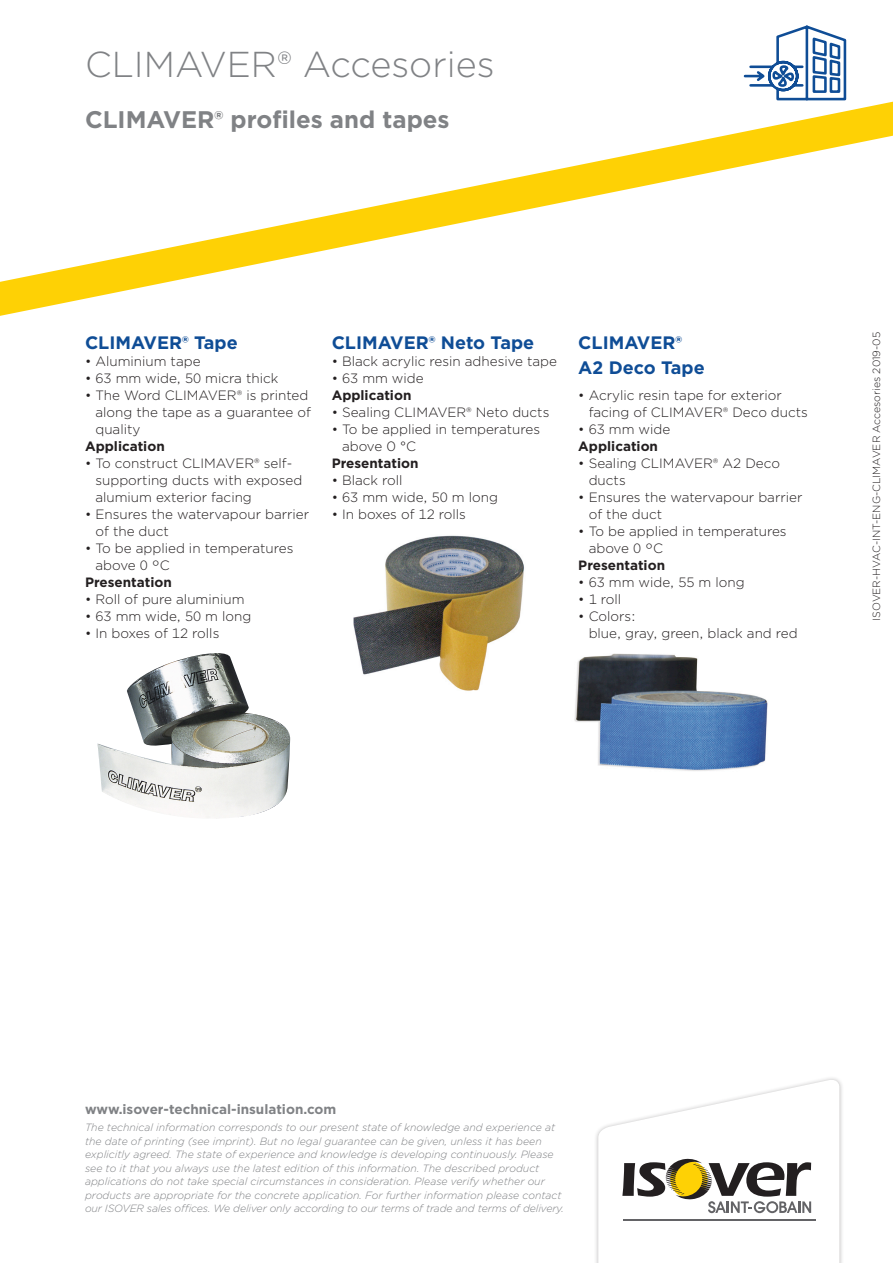
<style>
.page{position:relative;width:893px;height:1263px;background:#fff}
.page>*{position:absolute;margin:0;border:0;box-sizing:border-box;transform-origin:0 0}
.t1{font:300 36px "Gotham";color:#808285}
.t2{font:700 24px "Gotham";color:#808285}
.t3{font:700 18px/25.5px "Gotham";color:#0f4d96}
.t4{font:300 13.5px/17px "Gotham";color:#231f20}
.t5{font:700 13.5px "Gotham";color:#231f20}
.t6{font:700 13.5px "Gotham";color:#808285}
.t7{font:italic 300 10.5px/13.5px "Gotham";color:#808285}
.t8{font:300 10.5px "Gotham";color:#231f20}
</style>
<div class="page">
<svg style="left:0;top:284px;width:158px;height:32px"></svg>
<svg style="left:0;top:25px;width:893px;height:259px"></svg>
<img style="left:98px;top:653px;width:193px;height:166px">
<img style="left:353px;top:535px;width:171px;height:156px">
<img style="left:574px;top:653px;width:194px;height:118px">
<div style="left:594px;top:1075px;width:250px;height:188px;background:#231f20;opacity:.3"></div>
<svg style="left:598px;top:1078px;width:241px;height:185px"></svg>
<svg style="left:744px;top:26px;width:102px;height:74px"></svg>
<h1 class="t1" style="left:85px;top:41px;width:411px">CLIMAVER® Accesories</h1>
<h2 class="t2" style="left:85px;top:103px;width:366px">CLIMAVER® profiles and tapes</h2>
<h3 class="t3" style="left:85px;top:329px;width:154px">CLIMAVER® Tape</h3>
<p class="t4" style="left:85px;top:352px;width:117px">• Aluminium tape</p>
<p class="t4" style="left:85px;top:369px;width:195px">• 63 mm wide, 50 micra thick</p>
<p class="t4" style="left:95px;top:386px;width:217px;text-indent:-10px">• The Word CLIMAVER® is printed along the tape as a guarantee of quality</p>
<p class="t5" style="left:85px;top:437px;width:81px">Application</p>
<p class="t4" style="left:95px;top:454px;width:208px;text-indent:-10px">• To construct CLIMAVER® self&shy;supporting ducts with exposed alumium exterior facing</p>
<p class="t4" style="left:95px;top:505px;width:215px;text-indent:-10px">• Ensures the watervapour barrier of the duct</p>
<p class="t4" style="left:95px;top:539px;width:199px;text-indent:-10px">• To be applied in temperatures above 0 °C</p>
<p class="t5" style="left:85px;top:573px;width:88px">Presentation</p>
<p class="t4" style="left:85px;top:590px;width:161px">• Roll of pure aluminium</p>
<p class="t4" style="left:85px;top:607px;width:168px">• 63 mm wide, 50 m long</p>
<p class="t4" style="left:85px;top:624px;width:136px">• In boxes of 12 rolls</p>
<h3 class="t3" style="left:332px;top:329px;width:204px">CLIMAVER® Neto Tape</h3>
<p class="t4" style="left:332px;top:352px;width:227px">• Black acrylic resin adhesive tape</p>
<p class="t4" style="left:332px;top:369px;width:94px">• 63 mm wide</p>
<p class="t5" style="left:332px;top:386px;width:81px">Application</p>
<p class="t4" style="left:332px;top:403px;width:219px">• Sealing CLIMAVER® Neto ducts</p>
<p class="t4" style="left:342px;top:420px;width:199px;text-indent:-10px">• To be applied in temperatures above 0 °C</p>
<p class="t5" style="left:332px;top:454px;width:88px">Presentation</p>
<p class="t4" style="left:332px;top:471px;width:72px">• Black roll</p>
<p class="t4" style="left:332px;top:488px;width:168px">• 63 mm wide, 50 m long</p>
<p class="t4" style="left:332px;top:505px;width:136px">• In boxes of 12 rolls</p>
<h3 class="t3" style="left:578px;top:329px;width:128px">CLIMAVER®<br>A2 Deco Tape</h3>
<p class="t4" style="left:589px;top:386px;width:221px;text-indent:-10px">• Acrylic resin tape for exterior facing of CLIMAVER® Deco ducts</p>
<p class="t4" style="left:578px;top:420px;width:94px">• 63 mm wide</p>
<p class="t5" style="left:578px;top:437px;width:81px">Application</p>
<p class="t4" style="left:589px;top:454px;width:193px;text-indent:-10px">• Sealing CLIMAVER® A2 Deco ducts</p>
<p class="t4" style="left:589px;top:488px;width:215px;text-indent:-10px">• Ensures the watervapour barrier of the duct</p>
<p class="t4" style="left:589px;top:522px;width:199px;text-indent:-10px">• To be applied in temperatures above 0 °C</p>
<p class="t5" style="left:578px;top:556px;width:88px">Presentation</p>
<p class="t4" style="left:578px;top:573px;width:168px">• 63 mm wide, 55 m long</p>
<p class="t4" style="left:578px;top:590px;width:44px">• 1 roll</p>
<p class="t4" style="left:589px;top:607px;width:211px;text-indent:-10px">• Colors:<br>blue, gray, green, black and red</p>
<p class="t8" style="left:870px;top:620px;width:290px;rotate:-90deg">ISOVER-HVAC-INT-ENG-CLIMAVER Accesories 2019-05</p>
<p class="t6" style="left:85px;top:1100px;width:253px">www.isover-technical-insulation.com</p>
<p class="t7" style="left:85px;top:1120px;width:480px">The technical information corresponds to our present state of knowledge and experience at the date of printing (see imprint). But no legal guarantee can be given, unless it has been explicitly agreed. The state of experience and knowledge is developing continuously. Please see to it that you always use the latest edition of this information. The described product applications do not take special circumstances in consideration. Please verify whether our products are appropriate for the concrete application. For further information please contact our ISOVER sales offices. We deliver only according to our terms of trade and terms of delivery.</p>
</div>
